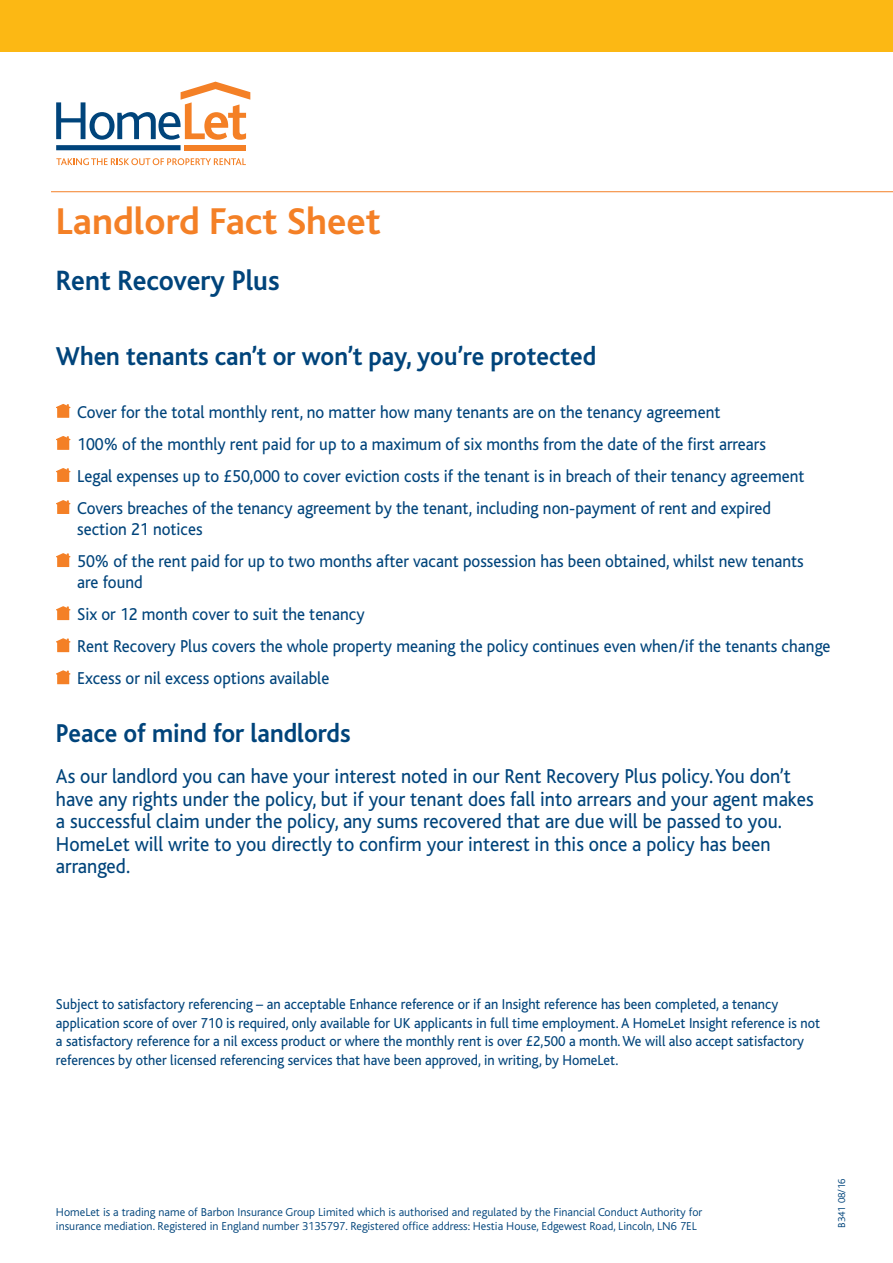
<style>
.page{position:relative;width:893px;height:1263px;background:#fff}
.page>*{position:absolute;margin:0;border:0;box-sizing:border-box;transform-origin:0 0}
.t1{font:700 39px "Bliss";color:#f48026}
.t2{font:700 29.25px "Bliss";color:#00447b;scale:.95 1}
.t3{font:700 27px "Bliss";color:#00447b;scale:.94 1}
.t4{font:21px/22.5px "Bliss";color:#00447b;scale:.94 1}
.t5{font:18px/21px "Bliss";color:#00447b;scale:.94 1}
.t6{font:15px/18.8px "Bliss";color:#00447b;scale:.94 1}
.t7{font:300 12px/13.5px "Bliss";color:#00447b}
.t8{font:300 10.5px "Bliss";color:#00447b}
</style>
<div class="page">
<svg style="left:56px;top:404px;width:14px;height:14px"></svg>
<svg style="left:56px;top:436px;width:14px;height:14px"></svg>
<svg style="left:56px;top:468px;width:14px;height:14px"></svg>
<svg style="left:56px;top:500px;width:14px;height:14px"></svg>
<svg style="left:56px;top:553px;width:14px;height:14px"></svg>
<svg style="left:56px;top:606px;width:14px;height:14px"></svg>
<svg style="left:56px;top:638px;width:14px;height:14px"></svg>
<svg style="left:56px;top:670px;width:14px;height:14px"></svg>
<hr style="left:51px;top:191px;width:842px;height:1px;background:#f48026">
<div style="left:56px;top:145px;width:125px;height:5px;background:#00447b"></div>
<div style="left:185px;top:145px;width:61px;height:5px;background:#f48026"></div>
<svg style="left:56px;top:82px;width:194px;height:58px"></svg>
<svg style="left:56px;top:158px;width:190px;height:7px"></svg>
<div style="left:0;top:0;width:893px;height:51px;background:#fcb814"></div>
<p class="t1" style="left:56px;top:201px;width:326px">Landlord Fact Sheet</p>
<p class="t2" style="left:56px;top:265px;width:237px">Rent Recovery Plus</p>
<p class="t3" style="left:56px;top:342px;width:576px">When tenants can’t or won’t pay, you’re protected</p>
<p class="t5" style="left:77px;top:402px;width:686px">Cover for the total monthly rent, no matter how many tenants are on the tenancy agreement</p>
<p class="t5" style="left:77px;top:434px;width:734px">100% of the monthly rent paid for up to a maximum of six months from the date of the first arrears</p>
<p class="t5" style="left:77px;top:466px;width:775px">Legal expenses up to £50,000 to cover eviction costs if the tenant is in breach of their tenancy agreement</p>
<p class="t5" style="left:77px;top:498px;width:740px">Covers breaches of the tenancy agreement by the tenant, including non-payment of rent and expired section 21 notices</p>
<p class="t5" style="left:77px;top:551px;width:774px">50% of the rent paid for up to two months after vacant possession has been obtained, whilst new tenants are found</p>
<p class="t5" style="left:77px;top:604px;width:307px">Six or 12 month cover to suit the tenancy</p>
<p class="t5" style="left:77px;top:636px;width:803px">Rent Recovery Plus covers the whole property meaning the policy continues even when/if the tenants change</p>
<p class="t5" style="left:77px;top:668px;width:270px">Excess or nil excess options available</p>
<p class="t3" style="left:56px;top:719px;width:315px">Peace of mind for landlords</p>
<p class="t4" style="left:56px;top:766px;width:808px">As our landlord you can have your interest noted in our Rent Recovery Plus policy.You don’t have any rights under the policy, but if your tenant does fall into arrears and your agent makes a successful claim under the policy, any sums recovered that are due will be passed to you.<br>HomeLet will write to you directly to confirm your interest in this once a policy has been arranged.</p>
<p class="t6" style="left:56px;top:995px;width:814px">Subject to satisfactory referencing – an acceptable Enhance reference or if an Insight reference has been completed, a tenancy application score of over 710 is required, only available for UK applicants in full time employment. A HomeLet Insight reference is not a satisfactory reference for a nil excess product or where the monthly rent is over £2,500 a month.We will also accept satisfactory references by other licensed referencing services that have been approved, in writing, by HomeLet.</p>
<p class="t7" style="left:56px;top:1206px;width:648px">HomeLet is a trading name of Barbon Insurance Group Limited which is authorised and regulated by the Financial Conduct Authority for insurance mediation. Registered in England number 3135797. Registered office address: Hestia House, Edgewest Road, Lincoln, LN6 7EL</p>
<p class="t8" style="left:836px;top:1228px;width:51px;rotate:-90deg">B341 08/16</p>
</div>
